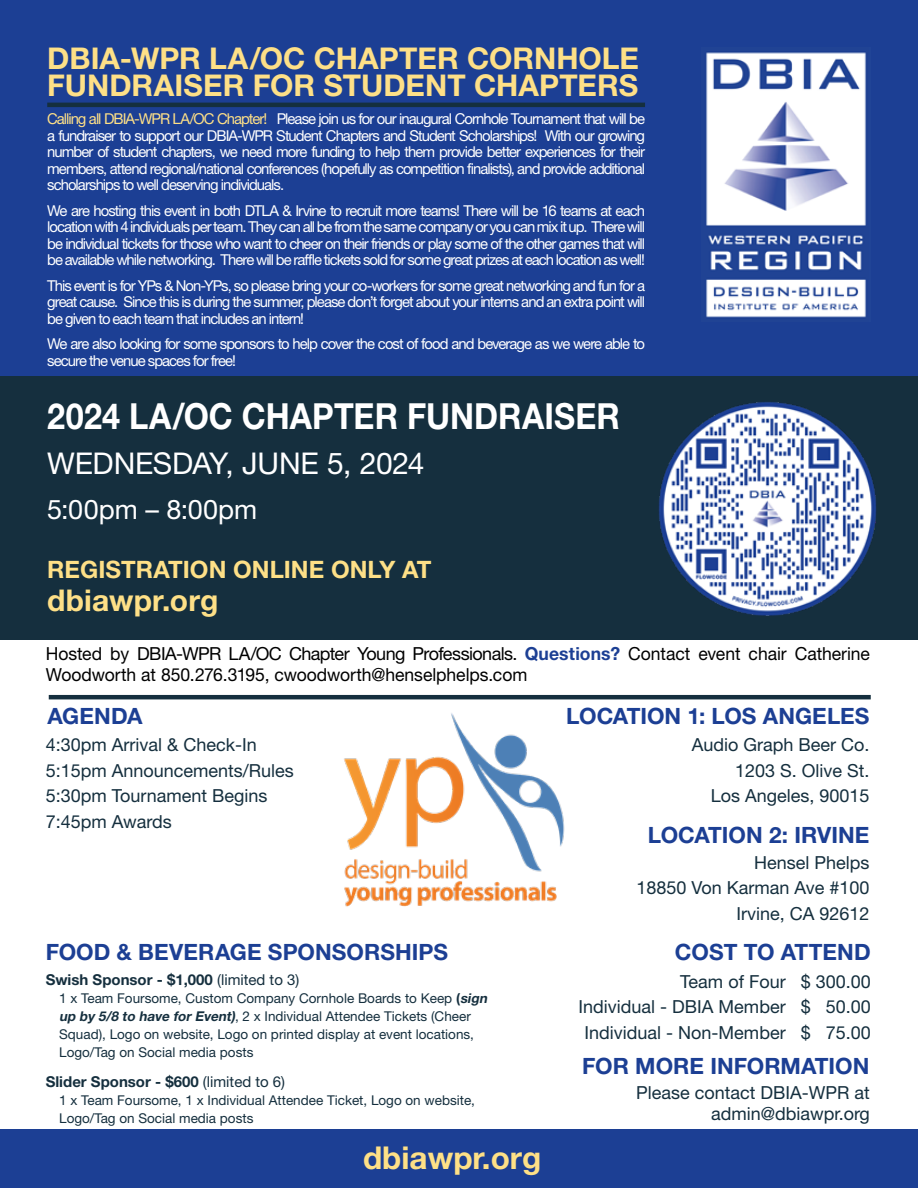
<style>
.page{position:relative;width:918px;height:1188px;background:#fff}
.page>*{position:absolute;margin:0;border:0;box-sizing:border-box;transform-origin:0 0}
.t1{font:700 36px "Helvetica Neue LT Std";letter-spacing:.005em;color:#fff;scale:.9 1}
.t2{font:700 31.5px "Helvetica Neue LT Std";color:#fee086}
.t3{font:700 30px/27px "Helvetica Neue LT Std";color:#fee087}
.t4{font:30px "Helvetica Neue LT Std";letter-spacing:-.01em;color:#fff}
.t5{font:27px "Helvetica Neue LT Std";letter-spacing:.005em;color:#fff}
.t6{font:700 24px "Helvetica Neue LT Std";color:#fee087}
.t7{font:700 22.5px "Helvetica Neue LT Std";color:#1c3f94}
.t8{font:18px/25.5px "Helvetica Neue LT Std";color:#152f3e;text-align:right}
.t9{font:18px/21px "Helvetica Neue LT Std";letter-spacing:-.01em;color:#000}
.t10{font:15px/16.5px "Helvetica Neue LT Std";letter-spacing:-.065em;color:#fff;text-align:justify}
.t11{font:700 15px "Helvetica Neue LT Std";color:#152f3e}
.t12{font:13.5px/18px "Helvetica Neue LT Std";color:#152f3e}
.s1{color:#fee087}
.s2{font-weight:700;color:#1c3f94}
.s3{font-weight:400}
.s4{font-weight:700}
.s5{font-weight:700;font-style:italic}
</style>
<div class="page">
<div style="left:0;top:0;width:918px;height:376px;background:#1c3f94"></div>
<div style="left:0;top:1129px;width:918px;height:59px;background:#1c3f94"></div>
<div style="left:0;top:376px;width:918px;height:263px;background:#152f3e"></div>
<hr style="left:47px;top:103px;width:598px;height:4px;background:#152f3e">
<img style="left:706px;top:52px;width:160px;height:266px">
<img style="left:658px;top:402px;width:219px;height:214px">
<img style="left:327px;top:694px;width:272px;height:213px">
<hr style="left:49px;top:695px;width:822px;height:4px;background:#152f3e">
<h3 class="t3" style="left:47px;top:44px;width:593px">DBIA-WPR LA/OC CHAPTER CORNHOLE<br>FUNDRAISER FOR STUDENT CHAPTERS</h3>
<p class="t10" style="left:47px;top:110px;width:599px"><span class="s1">Calling all DBIA-WPR LA/OC Chapter!</span> Please join us for our inaugural Cornhole Tournament that will be a fundraiser to support our DBIA-WPR Student Chapters and Student Scholarships! With our growing number of student chapters, we need more funding to help them provide better experiences for their members, attend regional/national conferences (hopefully as competition finalists), and provide additional scholarships to well deserving individuals.</p>
<p class="t10" style="left:47px;top:202px;width:599px">We are hosting this event in both DTLA &amp; Irvine to recruit more teams! There will be 16 teams at each location with 4 individuals per team. They can all be from the same company or you can mix it up. There will be individual tickets for those who want to cheer on their friends or play some of the other games that will be available while networking. There will be raffle tickets sold for some great prizes at each location as well!</p>
<p class="t10" style="left:47px;top:277px;width:599px">This event is for YPs &amp; Non-YPs, so please bring your co-workers for some great networking and fun for a great cause. Since this is during the summer, please don’t forget about your interns and an extra point will be given to each team that includes an intern!</p>
<p class="t10" style="left:47px;top:335px;width:599px">We are also looking for some sponsors to help cover the cost of food and beverage as we were able to secure the venue spaces for free!</p>
<h1 class="t1" style="left:47px;top:394px;width:638px">2024 LA/OC CHAPTER FUNDRAISER</h1>
<h3 class="t4" style="left:47px;top:446px;width:379px">WEDNESDAY, JUNE 5, 2024</h3>
<h3 class="t5" style="left:47px;top:494px;width:212px">5:00pm – 8:00pm</h3>
<h3 class="t6" style="left:47px;top:555px;width:386px">REGISTRATION ONLINE ONLY AT</h3>
<h3 class="t3" style="left:47px;top:586px;width:173px">dbiawpr.org</h3>
<p class="t9" style="left:46px;top:643px;width:826px">Hosted by DBIA-WPR LA/OC Chapter Young Professionals. <span class="s2">Questions?</span> Contact event chair Catherine<br>Woodworth at 850.276.3195, cwoodworth@henselphelps.com</p>
<h3 class="t7" style="left:47px;top:702px;width:97px">AGENDA</h3>
<p class="t8" style="left:46px;top:732px;width:250px;text-align:left">4:30pm Arrival &amp; Check-In<br>5:15pm Announcements/Rules<br>5:30pm Tournament Begins<br>7:45pm Awards</p>
<h3 class="t7" style="left:46px;top:938px;width:404px">FOOD &amp; BEVERAGE SPONSORSHIPS</h3>
<p class="t11" style="left:46px;top:971px;width:255px">Swish Sponsor - $1,000 <span class="s3">(limited to 3)</span></p>
<p class="t12" style="left:59px;top:989px;width:432px">1 x Team Foursome, Custom Company Cornhole Boards to Keep <span class="s4">(</span><span class="s5">sign up by 5/8 to have for Event)</span>, 2 x Individual Attendee Tickets (Cheer Squad), Logo on website, Logo on printed display at event locations, Logo/Tag on Social media posts</p>
<p class="t11" style="left:46px;top:1073px;width:241px">Slider Sponsor - $600 <span class="s3">(limited to 6)</span></p>
<p class="t12" style="left:59px;top:1091px;width:417px">1 x Team Foursome, 1 x Individual Attendee Ticket, Logo on website,<br>Logo/Tag on Social media posts</p>
<h2 class="t2" style="left:363px;top:1139px;width:180px">dbiawpr.org</h2>
<h3 class="t7" style="left:566px;top:702px;width:305px">LOCATION 1: LOS ANGELES</h3>
<p class="t8" style="left:692px;top:732px;width:179px">Audio Graph Beer Co.<br>1203 S. Olive St.<br>Los Angeles, 90015</p>
<h3 class="t7" style="left:648px;top:821px;width:223px">LOCATION 2: IRVINE</h3>
<p class="t8" style="left:636px;top:849px;width:235px">Hensel Phelps<br>18850 Von Karman Ave #100<br>Irvine, CA 92612</p>
<h3 class="t7" style="left:675px;top:938px;width:197px">COST TO ATTEND</h3>
<p class="t8" style="left:579px;top:968px;width:294px">Team of Four $ 300.00<br>Individual - DBIA Member $ 50.00<br>Individual - Non-Member $ 75.00</p>
<h3 class="t7" style="left:582px;top:1052px;width:289px">FOR MORE INFORMATION</h3>
<p class="t8" style="left:636px;top:1082px;width:235px;line-height:21px">Please contact DBIA-WPR at admin@dbiawpr.org</p>
</div>
